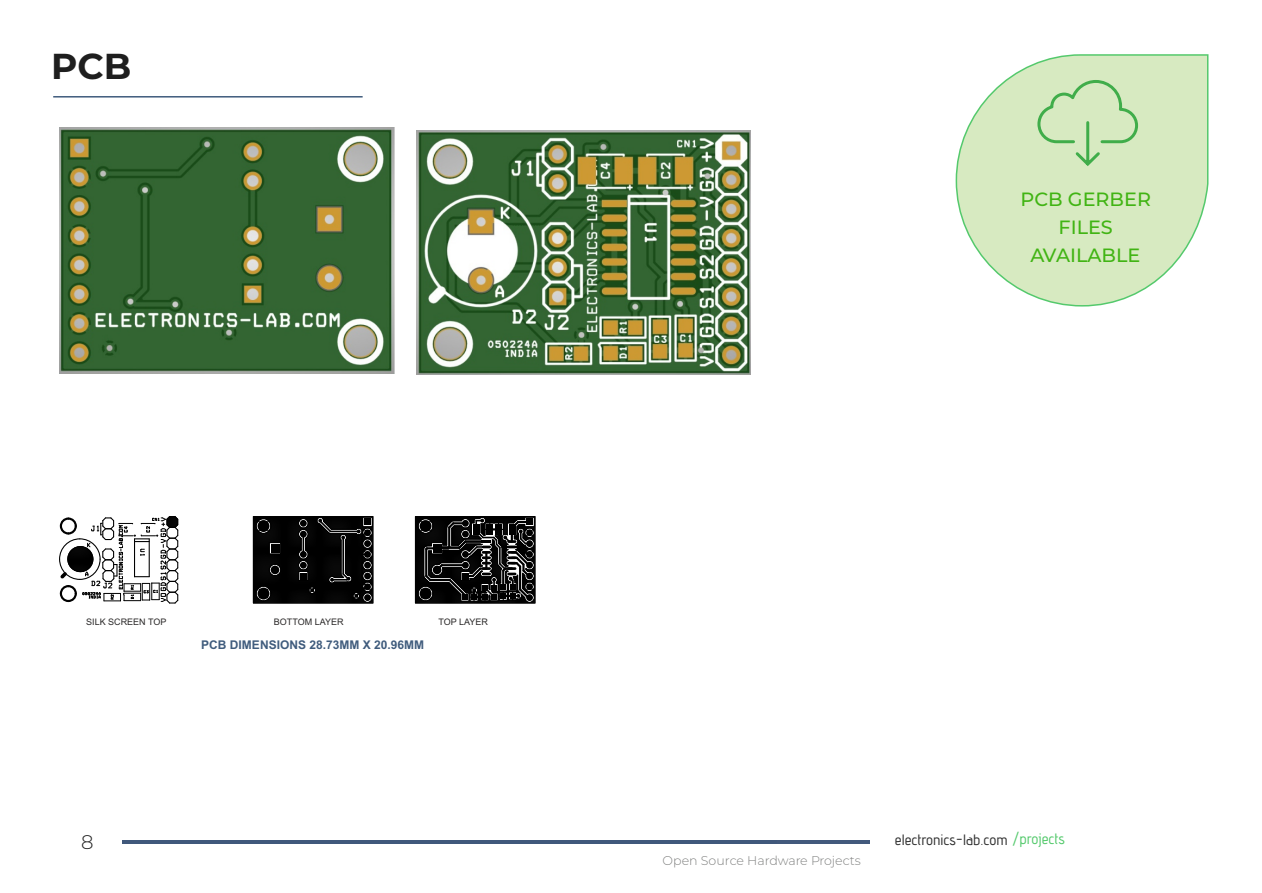
<style>
.page{position:relative;width:1262px;height:893px;background:#fff}
.page>*{position:absolute;margin:0;border:0;box-sizing:border-box;transform-origin:0 0}
.t1{font:700 36px "Montserrat";color:#1e1e1e}
.t2{font:300 19.65px "Montserrat";color:#1e1e1e}
.t3{font:500 19.2px/27.6px "Montserrat";color:#41b414;text-align:center}
.t4{font:15px "advent Bd 1";color:#323232}
.t5{font:300 12.6px "Montserrat";color:#818281}
.t6{font:700 12px "Arial";color:#405c7d}
.t7{font:9px "Arial";color:#2b2929}
.s1{color:#54c96c}
</style>
<div class="page">
<svg style="left:955px;top:54px;width:254px;height:253px"></svg>
<hr style="left:53px;top:96px;width:310px;height:1px;background:#405c7d">
<svg style="left:1036px;top:78px;width:103px;height:90px"></svg>
<img style="left:417px;top:131px;width:333px;height:243px">
<img style="left:60px;top:128px;width:334px;height:245px">
<svg style="left:415px;top:516px;width:120px;height:87px"></svg>
<svg style="left:253px;top:516px;width:120px;height:87px"></svg>
<svg style="left:59px;top:516px;width:120px;height:88px"></svg>
<hr style="left:776px;top:840px;width:93px;height:3px;background:#42597c">
<hr style="left:683px;top:840px;width:94px;height:3px;background:#40587b">
<hr style="left:590px;top:840px;width:93px;height:3px;background:#40587b">
<hr style="left:496px;top:840px;width:94px;height:3px;background:#40587b">
<hr style="left:403px;top:840px;width:93px;height:3px;background:#40587b">
<hr style="left:309px;top:840px;width:94px;height:3px;background:#40587b">
<hr style="left:216px;top:840px;width:93px;height:3px;background:#40587b">
<hr style="left:122px;top:840px;width:94px;height:3px;background:#40587b">
<h1 class="t1" style="left:51px;top:44px;width:82px">PCB</h1>
<p class="t7" style="left:86px;top:618px;width:82px">SILK SCREEN TOP</p>
<p class="t7" style="left:274px;top:618px;width:71px">BOTTOM LAYER</p>
<p class="t7" style="left:438px;top:618px;width:51px">TOP LAYER</p>
<h3 class="t6" style="left:201px;top:640px;width:224px">PCB DIMENSIONS 28.73MM X 20.96MM</h3>
<h2 class="t2" style="left:81px;top:829px;width:14px">8</h2>
<h3 class="t3" style="left:1020px;top:186px;width:132px">PCB GERBER<br>FILES<br>AVAILABLE</h3>
<h3 class="t5" style="left:662px;top:853px;width:200px">Open Source Hardware Projects</h3>
<h3 class="t4" style="left:895px;top:834px;width:171px">electronics-lab.com <span class="s1">/projects</span></h3>
</div>
